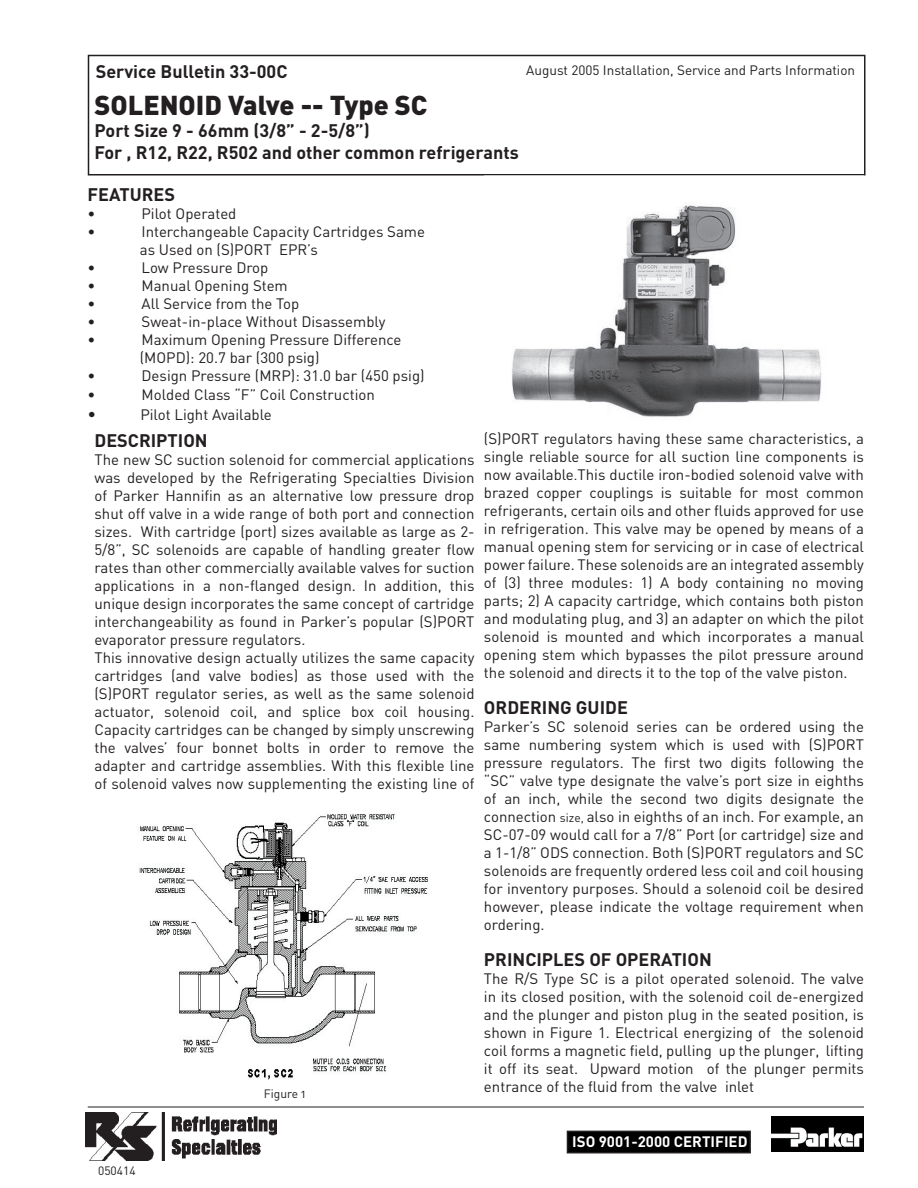
<style>
.page{position:relative;width:918px;height:1188px;background:#fff}
.page>*{position:absolute;margin:0;border:0;box-sizing:border-box;transform-origin:0 0}
.t1{font:900 27px "DIN";color:#231f20}
.t2{font:700 18px/21.6px "DIN";color:#231f20}
.t3{font:16.5px "DIN";color:#231f20}
.t4{font:15px/18px "DIN";color:#231f20}
.t5{font:700 15px "DIN";color:#fff}
.t6{font:13.5px "DIN";color:#231f20}
.t7{font:12px "DIN Regular Alternate";color:#231f20}
.t8{font:12px "DIN";color:#231f20}
.s1{font-size:13.5px}
.s2{font-size:12px}
</style>
<div class="page">
<div style="left:88px;top:55px;width:778px;height:121px;border:2px solid #231f20"></div>
<hr style="left:88px;top:1107px;width:776px;height:1px;background:#231f20">
<img style="left:85px;top:1112px;width:192px;height:49px">
<img style="left:772px;top:1117px;width:91px;height:34px">
<img style="left:512px;top:205px;width:309px;height:212px">
<div style="left:567px;top:1131px;width:183px;height:22px;background:#000"></div>
<div style="left:567px;top:1131px;width:184px;height:22px;border:2px solid #231f20"></div>
<img style="left:139px;top:814px;width:289px;height:266px">
<p class="t2" style="left:96px;top:59px;width:193px">Service Bulletin 33-00C</p>
<p class="t6" style="left:526px;top:62px;width:330px">August 2005 Installation, Service and Parts Information</p>
<h1 class="t1" style="left:95px;top:88px;width:334px">SOLENOID Valve -- Type SC</h1>
<p class="t2" style="left:95px;top:119px;width:426px">Port Size 9 - 66mm (3/8” - 2-5/8”)<br>For , R12, R22, R502 and other common refrigerants</p>
<p class="t2" style="left:88px;top:183px;width:89px">FEATURES</p>
<p class="t4" style="left:88px;top:204px;width:9px">•</p>
<p class="t4" style="left:142px;top:204px;width:96px">Pilot Operated</p>
<p class="t4" style="left:88px;top:222px;width:9px">•</p>
<p class="t4" style="left:140px;top:222px;width:287px">Interchangeable Capacity Cartridges Same as Used on (S)PORT EPR’s</p>
<p class="t4" style="left:88px;top:258px;width:9px">•</p>
<p class="t4" style="left:142px;top:258px;width:128px">Low Pressure Drop</p>
<p class="t4" style="left:88px;top:276px;width:9px">•</p>
<p class="t4" style="left:142px;top:276px;width:148px">Manual Opening Stem</p>
<p class="t4" style="left:88px;top:294px;width:9px">•</p>
<p class="t4" style="left:142px;top:294px;width:159px">All Service from the Top</p>
<p class="t4" style="left:88px;top:312px;width:9px">•</p>
<p class="t4" style="left:142px;top:312px;width:245px">Sweat-in-place Without Disassembly</p>
<p class="t4" style="left:88px;top:330px;width:9px">•</p>
<p class="t4" style="left:140px;top:330px;width:263px">Maximum Opening Pressure Difference (MOPD): 20.7 bar (300 psig)</p>
<p class="t4" style="left:88px;top:366px;width:9px">•</p>
<p class="t4" style="left:142px;top:366px;width:285px">Design Pressure (MRP): 31.0 bar (450 psig)</p>
<p class="t4" style="left:88px;top:386px;width:9px">•</p>
<p class="t4" style="left:142px;top:386px;width:235px">Molded Class “F” Coil Construction</p>
<p class="t3" style="left:88px;top:404px;width:10px">•</p>
<p class="t4" style="left:140px;top:406px;width:133px">Pilot Light Available</p>
<p class="t2" style="left:94px;top:429px;width:115px">DESCRIPTION</p>
<p class="t4" style="left:94px;top:450px;width:382px">The new SC suction solenoid for commercial applications was developed by the Refrigerating Specialties Division of Parker Hannifin as an alternative low pressure drop shut off valve in a wide range of both port and connection sizes. With cartridge (port) sizes available as large as 2- 5/8”, SC solenoids are capable of handling greater flow rates than other commercially available valves for suction applications in a non-flanged design. In addition, this unique design incorporates the same concept of cartridge interchangeability as found in Parker’s popular (S)PORT evaporator pressure regulators.<br>This innovative design actually utilizes the same capacity cartridges (and valve bodies) as those used with the (S)PORT regulator series, as well as the same solenoid actuator, solenoid coil, and splice box coil housing.<br>Capacity cartridges can be changed by simply unscrewing the valves’ four bonnet bolts in order to remove the adapter and cartridge assemblies. With this flexible line of solenoid valves now supplementing the existing line of</p>
<p class="t7" style="left:264px;top:1086px;width:43px">Figure 1</p>
<p class="t4" style="left:484px;top:430px;width:382px;text-align:justify">(S)PORT regulators having these same characteristics, a single reliable source for all suction line components is now available<span class="s1">.</span>This ductile iron-bodied solenoid valve with brazed copper couplings is suitable for most common refrigerants, certain oils and other fluids approved for use in refrigeration. This valve may be opened by means of a manual opening stem for servicing or in case of electrical power failure. These solenoids are an integrated assembly of (3) three modules: 1) A body containing no moving parts; 2) A capacity cartridge, which contains both piston and modulating plug, and 3) an adapter on which the pilot solenoid is mounted and which incorporates a manual opening stem which bypasses the pilot pressure around the solenoid and directs it to the top of the valve piston.</p>
<p class="t2" style="left:484px;top:696px;width:145px">ORDERING GUIDE</p>
<p class="t4" style="left:484px;top:718px;width:382px;text-align:justify">Parker’s SC solenoid series can be ordered using the same numbering system which is used with (S)PORT pressure regulators. The first two digits following the “SC” valve type designate the valve’s port size in eighths of an inch, while the second two digits designate the connection <span class="s2">size,</span> also in eighths of an inch. For example, an SC-07-09 would call for a 7/8” Port (or cartridge) size and a 1-1/8” ODS connection. Both (S)PORT regulators and SC solenoids are frequently ordered less coil and coil housing for inventory purposes. Should a solenoid coil be desired however, please indicate the voltage requirement when ordering.</p>
<p class="t2" style="left:484px;top:948px;width:229px">PRINCIPLES OF OPERATION</p>
<p class="t4" style="left:484px;top:970px;width:382px;text-align:justify">The R/S Type SC is a pilot operated solenoid. The valve in its closed position, with the solenoid coil de-energized and the plunger and piston plug in the seated position, is shown in Figure 1. Electrical energizing of the solenoid coil forms a magnetic field, pulling up the plunger, lifting it off its seat. Upward motion of the plunger permits entrance of the fluid from the valve inlet</p>
<p class="t8" style="left:98px;top:1163px;width:39px">050414</p>
<p class="t5" style="left:572px;top:1132px;width:177px">ISO 9001-2000 CERTIFIED</p>
</div>
